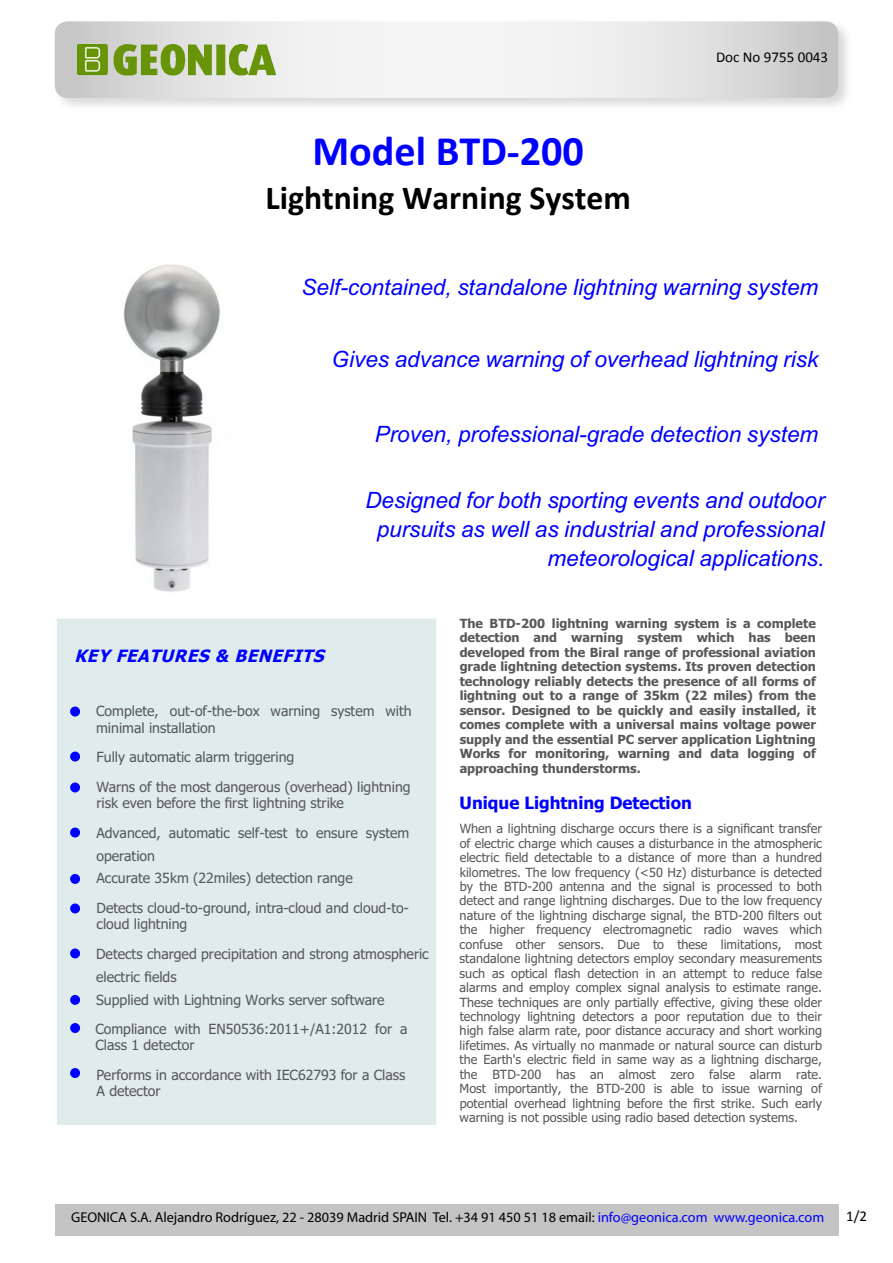
<style>
.page{position:relative;width:893px;height:1263px;background:#fff}
.page>*{position:absolute;margin:0;border:0;box-sizing:border-box;transform-origin:0 0}
.t1{font:700 42.15px "Calibri";color:#00f}
.t2{font:700 33.75px "Calibri";color:#000}
.t3{font:italic 22.5px/29px "Arial";color:#00f;text-align:right}
.t4{font:700 16.95px "Tahoma";color:#00f}
.t5{font:italic 700 16.95px "Tahoma";color:#00f}
.t6{font:15px "Calibri";color:#000}
.t7{font:14.25px "Myriad Pro";color:#000}
.t8{font:14.1px/16.2px "Tahoma";color:#57585a}
.t9{font:12.6px/14.4px "Tahoma";color:#57585a;text-align:justify}
.t10{font:700 12.6px/14.5px "Tahoma";color:#57585a;text-align:justify}
.s1{color:#00f}
</style>
<div class="page">
<div style="left:53px;top:19px;width:800px;height:92px;background:#c4c4c4;opacity:.62"></div>
<svg style="left:55px;top:21px;width:783px;height:77px"></svg>
<div style="left:55px;top:1204px;width:783px;height:31px;background:#c4c4c4"></div>
<img style="left:74px;top:41px;width:203px;height:37px">
<div style="left:57px;top:619px;width:379px;height:505px;background:#dfeceb"></div>
<img style="left:123px;top:264px;width:97px;height:328px">
<div style="left:70px;top:706px;width:10px;height:10px;background:#00f;border-radius:50%"></div>
<div style="left:70px;top:751px;width:10px;height:10px;background:#00f;border-radius:50%"></div>
<div style="left:70px;top:782px;width:10px;height:10px;background:#00f;border-radius:50%"></div>
<div style="left:70px;top:827px;width:10px;height:10px;background:#00f;border-radius:50%"></div>
<div style="left:70px;top:874px;width:10px;height:10px;background:#00f;border-radius:50%"></div>
<div style="left:70px;top:903px;width:10px;height:10px;background:#00f;border-radius:50%"></div>
<div style="left:70px;top:948px;width:10px;height:10px;background:#00f;border-radius:50%"></div>
<div style="left:70px;top:995px;width:10px;height:10px;background:#00f;border-radius:50%"></div>
<div style="left:70px;top:1023px;width:10px;height:10px;background:#00f;border-radius:50%"></div>
<div style="left:70px;top:1068px;width:10px;height:10px;background:#00f;border-radius:50%"></div>
<p class="t1" style="left:312px;top:124px;width:273px">Model BTD-200</p>
<p class="t2" style="left:265px;top:176px;width:367px">Lightning Warning System</p>
<p class="t6" style="left:716px;top:48px;width:114px">Doc No 9755 0043</p>
<p class="t3" style="left:302px;top:273px;width:518px">Self-contained, standalone lightning warning system</p>
<p class="t3" style="left:332px;top:345px;width:488px">Gives advance warning of overhead lightning risk</p>
<p class="t3" style="left:375px;top:420px;width:445px">Proven, professional-grade detection system</p>
<p class="t3" style="left:365px;top:486px;width:461px">Designed for both sporting events and outdoor pursuits as well as industrial and professional meteorological applications.</p>
<p class="t5" style="left:75px;top:644px;width:257px">KEY FEATURES &amp; BENEFITS</p>
<p class="t8" style="left:96px;top:702px;width:317px">Complete, out-of-the-box warning system with minimal installation</p>
<p class="t8" style="left:97px;top:741px;width:316px;line-height:29.7px">Fully automatic alarm triggering<br>Warns of the most dangerous (overhead) lightning</p>
<p class="t8" style="left:96px;top:787px;width:314px;line-height:29.8px">risk even before the first lightning strike<br>Advanced, automatic self-test to ensure system</p>
<p class="t8" style="left:96px;top:843px;width:258px;line-height:23px">operation<br>Accurate 35km (22miles) detection range</p>
<p class="t8" style="left:97px;top:899px;width:314px">Detects cloud-to-ground, intra-cloud and cloud-to&shy;cloud lightning</p>
<p class="t8" style="left:96px;top:942px;width:334px;line-height:23px">Detects charged precipitation and strong atmospheric electric fields<br>Supplied with Lightning Works server software</p>
<p class="t8" style="left:95px;top:1020px;width:314px">Compliance with EN50536:2011+/A1:2012 for a<br>Class 1 detector</p>
<p class="t8" style="left:97px;top:1066px;width:310px">Performs in accordance with IEC62793 for a Class<br>A detector</p>
<p class="t10" style="left:460px;top:615px;width:358px">The BTD-200 lightning warning system is a complete detection and warning system which has been developed from the Biral range of professional aviation grade lightning detection systems. Its proven detection technology reliably detects the presence of all forms of lightning out to a range of 35km (22 miles) from the sensor. Designed to be quickly and easily installed, it comes complete with a universal mains voltage power supply and the essential PC server application Lightning Works for monitoring, warning and data logging of approaching thunderstorms.</p>
<p class="t4" style="left:460px;top:790px;width:234px">Unique Lightning Detection</p>
<p class="t9" style="left:460px;top:821px;width:364px">When a lightning discharge occurs there is a significant transfer of electric charge which causes a disturbance in the atmospheric electric field detectable to a distance of more than a hundred kilometres. The low frequency (&lt;50 Hz) disturbance is detected by the BTD-200 antenna and the signal is processed to both detect and range lightning discharges. Due to the low frequency nature of the lightning discharge signal, the BTD-200 filters out the higher frequency electromagnetic radio waves which confuse other sensors. Due to these limitations, most standalone lightning detectors employ secondary measurements such as optical flash detection in an attempt to reduce false alarms and employ complex signal analysis to estimate range.<br>These techniques are only partially effective, giving these older technology lightning detectors a poor reputation due to their high false alarm rate, poor distance accuracy and short working lifetimes. As virtually no manmade or natural source can disturb the Earth's electric field in same way as a lightning discharge, the BTD-200 has an almost zero false alarm rate.<br>Most importantly, the BTD-200 is able to issue warning of potential overhead lightning before the first strike. Such early warning is not possible using radio based detection systems.</p>
<p class="t7" style="left:71px;top:1208px;width:755px">GEONICA S.A. Alejandro Rodríguez, 22 - 28039 Madrid SPAIN Tel. +34 91 450 51 18 email: <span class="s1">info@geonica.com www.geonica.com</span></p>
<p class="t6" style="left:846px;top:1206px;width:22px">1/2</p>
</div>
